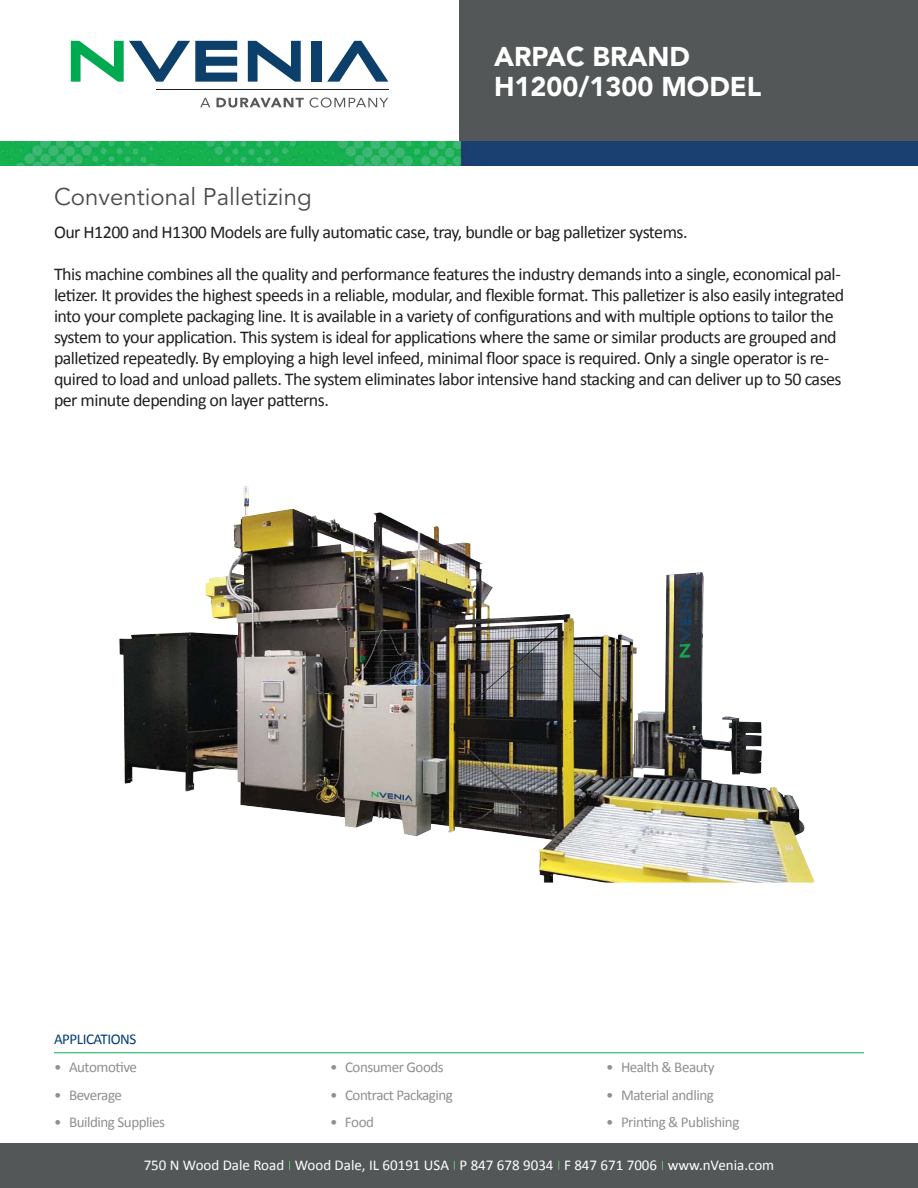
<style>
.page{position:relative;width:918px;height:1188px;background:#fff}
.page>*{position:absolute;margin:0;border:0;box-sizing:border-box;transform-origin:0 0}
.t1{font:900 27px/30px "Avenir LT Std";color:#fff}
.t2{font:24px "Avenir LT Std";color:#4b4b4c}
.t3{font:18px/21px "Calibri";letter-spacing:-.03em;color:#221f1f}
.t4{font:15px "Calibri";letter-spacing:-.03em;color:#8d9091}
.t5{font:15px "Calibri";color:#fff}
.t6{font:15px "Calibri";letter-spacing:-.03em;color:#003d75}
</style>
<div class="page">
<div style="left:460px;top:0;width:458px;height:153px;background:#535757"></div>
<img style="left:0;top:141px;width:918px;height:24px">
<svg style="left:200px;top:98px;width:10px;height:9px"></svg>
<svg style="left:216px;top:98px;width:88px;height:10px"></svg>
<svg style="left:310px;top:98px;width:78px;height:10px"></svg>
<hr style="left:156px;top:89px;width:232px;height:1px;background:#231f20">
<svg style="left:248px;top:41px;width:53px;height:41px"></svg>
<div style="left:311px;top:41px;width:11px;height:41px;background:#0c406a"></div>
<svg style="left:327px;top:41px;width:61px;height:41px"></svg>
<svg style="left:71px;top:41px;width:166px;height:41px"></svg>
<div style="left:0;top:1143px;width:918px;height:45px;background:#535757"></div>
<hr style="left:54px;top:1052px;width:810px;height:1px;background:#06b054">
<img style="left:119px;top:488px;width:671px;height:397px">
<h2 class="t2" style="left:54px;top:187px;width:259px">Conventional Palletizing</h2>
<h1 class="t1" style="left:494px;top:41px;width:269px">ARPAC BRAND<br>H1200/1300 MODEL</h1>
<p class="t3" style="left:54px;top:221px;width:635px">Our H1200 and H1300 Models are fully automatic case, tray, bundle or bag palletizer systems.</p>
<p class="t3" style="left:54px;top:263px;width:792px">This machine combines all the quality and performance features the industry demands into a single, economical pal&shy;letizer. It provides the highest speeds in a reliable, modular, and flexible format. This palletizer is also easily integrated into your complete packaging line. It is available in a variety of configurations and with multiple options to tailor the system to your application. This system is ideal for applications where the same or similar products are grouped and palletized repeatedly. By employing a high level infeed, minimal floor space is required. Only a single operator is re&shy;quired to load and unload pallets. The system eliminates labor intensive hand stacking and can deliver up to 50 cases per minute depending on layer patterns.</p>
<p class="t6" style="left:54px;top:1030px;width:84px">APPLICATIONS</p>
<p class="t4" style="left:54px;top:1058px;width:85px">• Automotive</p>
<p class="t4" style="left:54px;top:1086px;width:70px">• Beverage</p>
<p class="t4" style="left:54px;top:1114px;width:113px">• Building Supplies</p>
<p class="t4" style="left:330px;top:1058px;width:115px">• Consumer Goods</p>
<p class="t4" style="left:330px;top:1086px;width:125px">• Contract Packaging</p>
<p class="t4" style="left:330px;top:1114px;width:46px">• Food</p>
<p class="t4" style="left:606px;top:1058px;width:110px">• Health &amp; Beauty</p>
<p class="t4" style="left:606px;top:1086px;width:109px">• Material andling</p>
<p class="t4" style="left:606px;top:1114px;width:135px">• Printing &amp; Publishing</p>
<p class="t5" style="left:144px;top:1160px;width:632px">750 N Wood Dale Road Wood Dale, IL 60191 USA P 847 678 9034 F 847 671 7006 www.nVenia.com</p>
</div>
